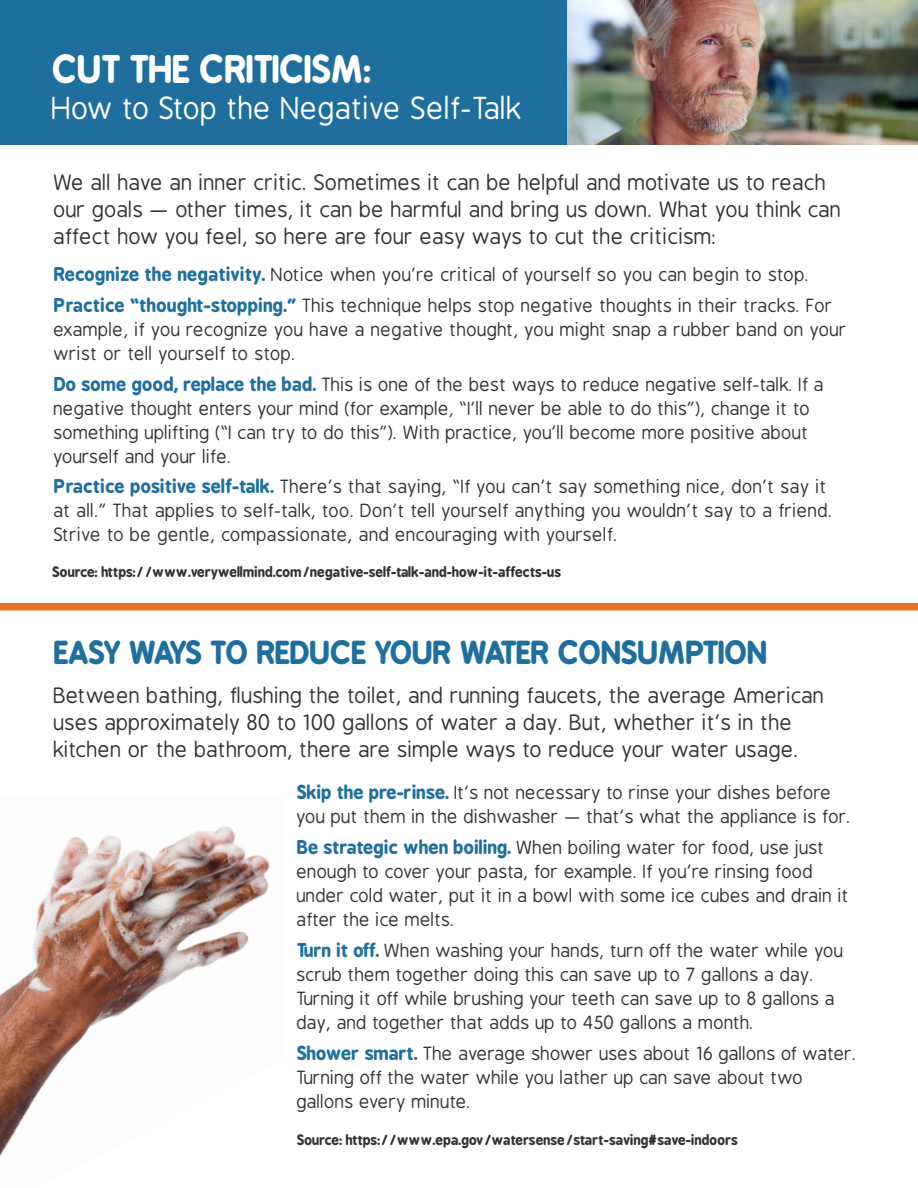
<style>
.page{position:relative;width:918px;height:1188px;background:#fff}
.page>*{position:absolute;margin:0;border:0;box-sizing:border-box;transform-origin:0 0}
.t1{font:700 36px "B Preplay";color:#fff}
.t2{font:700 30px "B Preplay";color:#1e6f9e}
.t3{font:30px "B Preplay";color:#fff}
.t4{font:21px/27px "B Preplay";color:#303234}
.t5{font:18px/24px "B Preplay";color:#303234}
.t6{font:700 13.5px "B Preplay";color:#303234}
.s1{font-weight:700;color:#1e6f9e}
</style>
<div class="page">
<img style="left:567px;top:0;width:351px;height:145px">
<div style="left:0;top:0;width:567px;height:145px;background:#1e6f9e"></div>
<img style="left:0;top:826px;width:270px;height:330px">
<div style="left:0;top:603px;width:918px;height:8px;background:#e87324"></div>
<p class="t1" style="left:52px;top:48px;width:320px">CUT THE CRITICISM:</p>
<p class="t3" style="left:52px;top:93px;width:472px">How to Stop the Negative Self-Talk</p>
<p class="t4" style="left:54px;top:169px;width:789px">We all have an inner critic. Sometimes it can be helpful and motivate us to reach our goals — other times, it can be harmful and bring us down. What you think can affect how you feel, so here are four easy ways to cut the criticism:</p>
<p class="t5" style="left:54px;top:263px;width:757px"><span class="s1">Recognize the negativity.</span> Notice when you’re critical of yourself so you can begin to stop.</p>
<p class="t5" style="left:54px;top:294px;width:795px"><span class="s1">Practice “thought-stopping.”</span> This technique helps stop negative thoughts in their tracks. For example, if you recognize you have a negative thought, you might snap a rubber band on your wrist or tell yourself to stop.</p>
<p class="t5" style="left:54px;top:373px;width:772px"><span class="s1">Do some good, replace the bad.</span> This is one of the best ways to reduce negative self-talk. If a negative thought enters your mind (for example, “I’ll never be able to do this”), change it to something uplifting (“I can try to do this”). With practice, you’ll become more positive about yourself and your life.</p>
<p class="t5" style="left:54px;top:476px;width:780px"><span class="s1">Practice positive self-talk.</span> There’s that saying, “If you can’t say something nice, don’t say it at all.” That applies to self-talk, too. Don’t tell yourself anything you wouldn’t say to a friend.<br>Strive to be gentle, compassionate, and encouraging with yourself.</p>
<p class="t6" style="left:52px;top:563px;width:510px">Source: https://www.verywellmind.com/negative-self-talk-and-how-it-affects-us</p>
<p class="t2" style="left:54px;top:634px;width:715px">EASY WAYS TO REDUCE YOUR WATER CONSUMPTION</p>
<p class="t4" style="left:54px;top:683px;width:773px">Between bathing, flushing the toilet, and running faucets, the average American uses approximately 80 to 100 gallons of water a day. But, whether it’s in the kitchen or the bathroom, there are simple ways to reduce your water usage.</p>
<p class="t5" style="left:297px;top:781px;width:556px"><span class="s1">Skip the pre-rinse.</span> It’s not necessary to rinse your dishes before you put them in the dishwasher — that’s what the appliance is for.</p>
<p class="t5" style="left:297px;top:836px;width:554px"><span class="s1">Be strategic when boiling.</span> When boiling water for food, use just enough to cover your pasta, for example. If you’re rinsing food under cold water, put it in a bowl with some ice cubes and drain it after the ice melts.</p>
<p class="t5" style="left:297px;top:939px;width:548px"><span class="s1">Turn it off.</span> When washing your hands, turn off the water while you scrub them together doing this can save up to 7 gallons a day.<br>Turning it off while brushing your teeth can save up to 8 gallons a day, and together that adds up to 450 gallons a month.</p>
<p class="t5" style="left:297px;top:1042px;width:561px"><span class="s1">Shower smart.</span> The average shower uses about 16 gallons of water.<br>Turning off the water while you lather up can save about two gallons every minute.</p>
<p class="t6" style="left:297px;top:1132px;width:442px">Source: https://www.epa.gov/watersense/start-saving#save-indoors</p>
</div>
